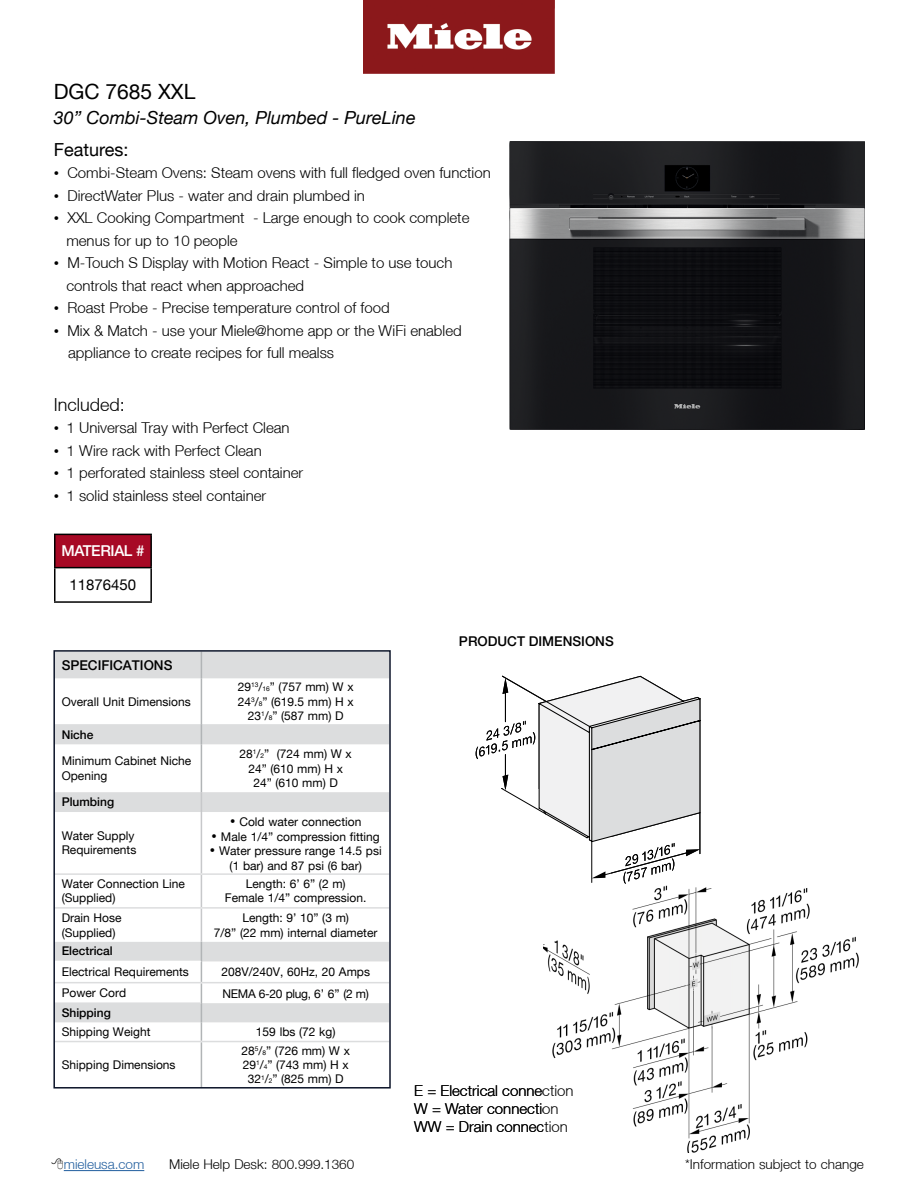
<style>
.page{position:relative;width:918px;height:1188px;background:#fff}
.page>*{position:absolute;margin:0;border:0;box-sizing:border-box;transform-origin:0 0}
.t1{font:21px "Helvetica Neue LT";color:#000}
.t2{font:italic 18px "Helvetica Neue LT";color:#000}
.t3{font:18px "Helvetica Neue LT";color:#000}
.t4{font:300 18px "Helvetica Neue LT";color:#000}
.t5{font:300 15px/22.5px "Helvetica Neue LT";color:#000}
.t6{font:500 15px "Helvetica Neue LT";letter-spacing:-.025em;color:#fff}
.t7{font:15px "Helvetica Neue LT";color:#000}
.t8{font:300 13.5px "Helvetica Neue LT";color:#000}
.t9{font:500 13.5px "Helvetica Neue LT";color:#000}
.t10{font:300 13.5px "Helvetica Neue LT";color:#215e9e}
.t11{font:12px/14.4px "Helvetica Neue LT";color:#000;text-align:center}
.t12{font:500 12px "Helvetica Neue LT";color:#000}
.t13{font:12px "Helvetica Neue LT";letter-spacing:-.025em;color:#000}
.s1{font-family:"Times New Roman";font-weight:400}
.s2{font-size:6.6px}
.s3{font-family:"Times New Roman";font-size:15px}
</style>
<div class="page">
<img style="left:363px;top:0;width:192px;height:73px">
<hr style="left:64px;top:1170px;width:80px;height:1px;background:#215e9e">
<img style="left:509px;top:141px;width:355px;height:289px">
<div style="left:55px;top:534px;width:96px;height:34px;background:#a70925"></div>
<hr style="left:54px;top:534px;width:98px;height:1px;background:#000">
<hr style="left:54px;top:535px;width:2px;height:32px;background:#000">
<hr style="left:150px;top:535px;width:2px;height:32px;background:#000">
<hr style="left:54px;top:567px;width:98px;height:1px;background:#000">
<hr style="left:54px;top:568px;width:2px;height:33px;background:#000">
<hr style="left:150px;top:568px;width:2px;height:33px;background:#000">
<hr style="left:54px;top:601px;width:98px;height:2px;background:#000">
<svg style="left:56px;top:653px;width:332px;height:139px"></svg>
<svg style="left:201px;top:653px;width:1px;height:25px"></svg>
<hr style="left:201px;top:678px;width:1px;height:46px;background:#b1b4b6">
<svg style="left:201px;top:724px;width:1px;height:20px"></svg>
<hr style="left:201px;top:744px;width:1px;height:48px;background:#b1b4b6">
<hr style="left:201px;top:1042px;width:1px;height:45px;background:#b1b4b6">
<hr style="left:55px;top:1041px;width:146px;height:1px;background:#dcddde">
<hr style="left:201px;top:1041px;width:188px;height:1px;background:#dcddde">
<svg style="left:56px;top:792px;width:332px;height:249px"></svg>
<hr style="left:201px;top:812px;width:1px;height:61px;background:#c7c8ca">
<hr style="left:201px;top:875px;width:1px;height:32px;background:#c7c8ca">
<hr style="left:201px;top:909px;width:1px;height:33px;background:#c7c8ca">
<hr style="left:201px;top:873px;width:188px;height:2px;background:#dcddde">
<hr style="left:201px;top:907px;width:188px;height:2px;background:#dcddde">
<div style="left:53px;top:650px;width:338px;height:439px;border:2px solid #0b1328"></div>
<img style="left:543px;top:885px;width:315px;height:268px">
<div style="left:499px;top:789px;width:112px;height:137px;background:#fff"></div>
<hr style="left:700px;top:813px;width:1px;height:41px;background:#000">
<svg style="left:475px;top:675px;width:225px;height:209px"></svg>
<h1 class="t1" style="left:54px;top:79px;width:143px">DGC 7685 XXL</h1>
<p class="t2" style="left:54px;top:107px;width:363px">30” Combi-Steam Oven, Plumbed - PureLine</p>
<p class="t3" style="left:54px;top:139px;width:76px">Features:</p>
<p class="t5" style="left:54px;top:161px;width:438px"><span class="s1">•</span> Combi-Steam Ovens: Steam ovens with full fledged oven function</p>
<p class="t5" style="left:54px;top:184px;width:313px"><span class="s1">•</span> DirectWater Plus - water and drain plumbed in</p>
<p class="t5" style="left:66px;top:206px;width:405px;text-indent:-13px"><span class="s1">•</span> XXL Cooking Compartment - Large enough to cook complete menus for up to 10 people</p>
<p class="t5" style="left:66px;top:251px;width:388px;text-indent:-13px"><span class="s1">•</span> M-Touch S Display with Motion React - Simple to use touch controls that react when approached</p>
<p class="t5" style="left:54px;top:296px;width:337px"><span class="s1">•</span> Roast Probe - Precise temperature control of food</p>
<p class="t5" style="left:68px;top:319px;width:395px;text-indent:-14px"><span class="s1">•</span> Mix &amp; Match - use your Miele@home app or the WiFi enabled appliance to create recipes for full mealss</p>
<p class="t4" style="left:54px;top:393px;width:73px">Included:</p>
<p class="t5" style="left:54px;top:416px;width:237px"><span class="s1">•</span> 1 Universal Tray with Perfect Clean</p>
<p class="t5" style="left:54px;top:439px;width:209px"><span class="s1">•</span> 1 Wire rack with Perfect Clean</p>
<p class="t5" style="left:54px;top:461px;width:251px"><span class="s1">•</span> 1 perforated stainless steel container</p>
<p class="t5" style="left:54px;top:484px;width:214px"><span class="s1">•</span> 1 solid stainless steel container</p>
<p class="t6" style="left:62px;top:542px;width:84px">MATERIAL #</p>
<p class="t7" style="left:70px;top:576px;width:68px">11876450</p>
<p class="t9" style="left:62px;top:657px;width:112px">SPECIFICATIONS</p>
<p class="t11" style="left:62px;top:694px;width:131px">Overall Unit Dimensions</p>
<p class="t11" style="left:238px;top:680px;width:118px">29<sup>13</sup>/<span class="s2">16</span>” (757 mm) W x<br>24<sup>3</sup>/<span class="s2">8</span>” (619.5 mm) H x<br>23<sup>1</sup>/<span class="s2">8</span>” (587 mm) D</p>
<p class="t12" style="left:62px;top:727px;width:33px">Niche</p>
<p class="t11" style="left:62px;top:754px;width:131px;text-align:left">Minimum Cabinet Niche<br>Opening</p>
<p class="t11" style="left:240px;top:747px;width:114px">28<sup>1</sup>/<span class="s2">2</span>” (724 mm) W x<br>24” (610 mm) H x<br>24” (610 mm) D</p>
<p class="t12" style="left:62px;top:795px;width:54px">Plumbing</p>
<p class="t11" style="left:62px;top:828px;width:76px;text-align:left">Water Supply<br>Requirements</p>
<p class="t11" style="left:230px;top:815px;width:133px"><span class="s3">•</span> Cold water connection</p>
<p class="t11" style="left:212px;top:829px;width:170px"><span class="s3">•</span> Male 1/4” compression fitting</p>
<p class="t11" style="left:210px;top:843px;width:174px"><span class="s3">•</span> Water pressure range 14.5 psi (1 bar) and 87 psi (6 bar)</p>
<p class="t11" style="left:62px;top:876px;width:125px;text-align:left">Water Connection Line (Supplied)</p>
<p class="t11" style="left:225px;top:876px;width:143px">Length: 6’ 6” (2 m)<br>Female 1/4” compression.</p>
<p class="t11" style="left:62px;top:911px;width:61px;text-align:left">Drain Hose (Supplied)</p>
<p class="t11" style="left:214px;top:911px;width:165px">Length: 9’ 10” (3 m)<br>7/8” (22 mm) internal diameter</p>
<p class="t12" style="left:62px;top:944px;width:53px">Electrical</p>
<p class="t11" style="left:62px;top:965px;width:129px">Electrical Requirements</p>
<p class="t11" style="left:221px;top:964px;width:150px">208V/240V, 60Hz, 20 Amps</p>
<p class="t11" style="left:62px;top:986px;width:66px">Power Cord</p>
<p class="t13" style="left:222px;top:986px;width:148px">NEMA 6-20 plug, 6’ 6” (2 m)</p>
<p class="t12" style="left:62px;top:1006px;width:51px">Shipping</p>
<p class="t11" style="left:62px;top:1024px;width:90px">Shipping Weight</p>
<p class="t11" style="left:256px;top:1024px;width:81px">159 lbs (72 kg)</p>
<p class="t11" style="left:62px;top:1057px;width:115px">Shipping Dimensions</p>
<p class="t11" style="left:241px;top:1043px;width:110px">28<sup>5</sup>/<span class="s2">8</span>” (726 mm) W x<br>29<sup>1</sup>/<span class="s2">4</span>” (743 mm) H x<br>32<sup>1</sup>/<span class="s2">2</span>” (825 mm) D</p>
<p class="t9" style="left:459px;top:634px;width:156px">PRODUCT DIMENSIONS</p>
<p class="t5" style="left:414px;top:1081px;width:161px;line-height:18px">E = Electrical connection<br>W = Water connection<br>WW = Drain connection</p>
<p class="t10" style="left:64px;top:1156px;width:82px">mieleusa.com</p>
<p class="t8" style="left:169px;top:1156px;width:187px">Miele Help Desk: 800.999.1360</p>
<p class="t8" style="left:685px;top:1156px;width:180px">*Information subject to change</p>
</div>
